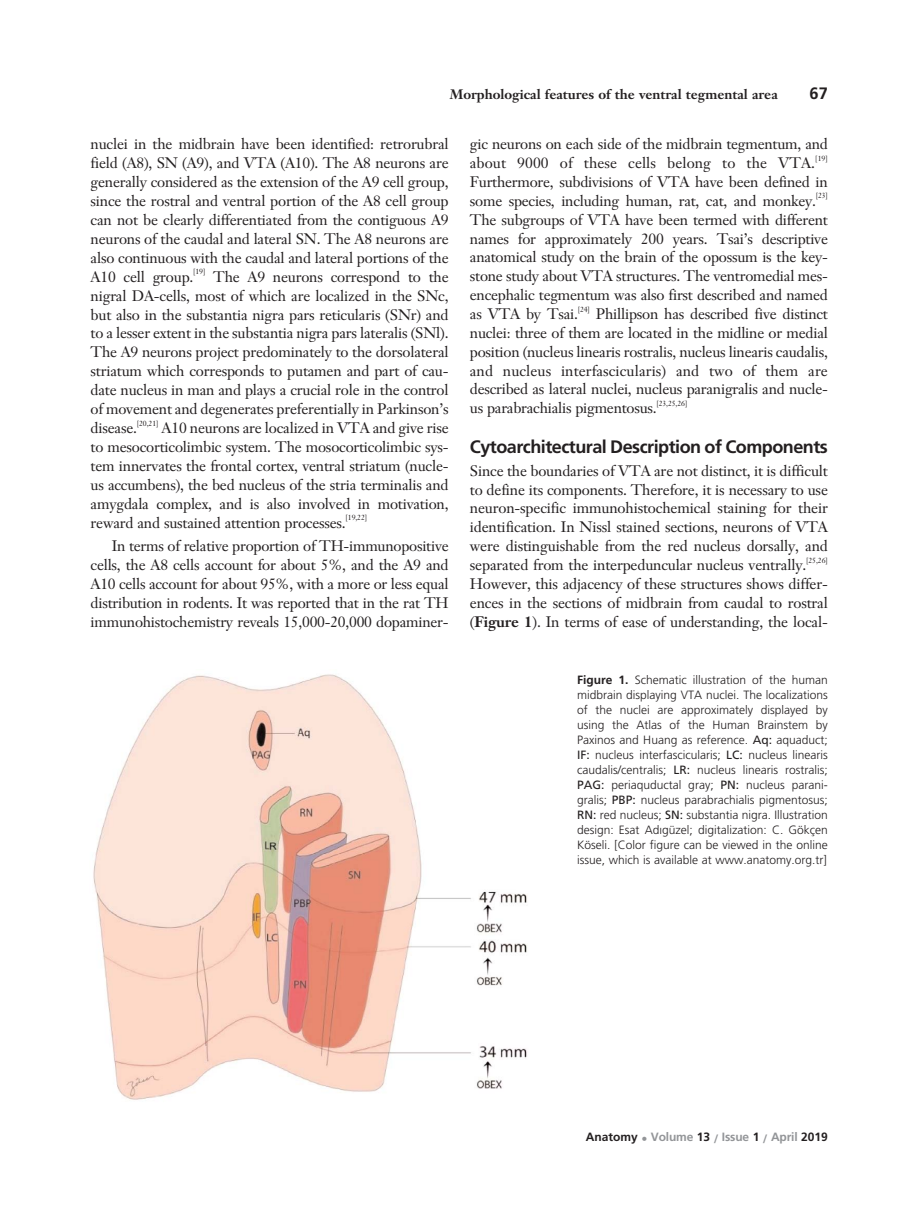
<style>
.page{position:relative;width:919px;height:1217px;background:#fff}
.page>*{position:absolute;margin:0;border:0;box-sizing:border-box;transform-origin:0 0}
.t1{font:700 18px "Frutiger";letter-spacing:-.03em;color:#231f20}
.t2{font:700 16.5px "Frutiger";color:#231f20}
.t3{font:15px/18.9px "Janson Text";letter-spacing:-.015em;color:#231f20;text-align:justify}
.t4{font:700 13.5px "Janson Text";color:#231f20}
.t5{font:300 12px/15px "Frutiger";color:#231f20;text-align:justify}
.t6{font:700 12px "Frutiger";letter-spacing:-.01em;color:#939598}
.t7{font:7.5px "Janson Text";letter-spacing:-.015em;color:#231f20}
.s1{font-weight:700}
.s2{font-weight:400}
.s3{color:#231f20}
</style>
<div class="page">
<img style="left:93px;top:674px;width:434px;height:426px">
<p class="t4" style="left:450px;top:89px;width:329px">Morphological features of the ventral tegmental area</p>
<p class="t2" style="left:809px;top:87px;width:20px">67</p>
<p class="t3" style="left:91px;top:136px;width:359px">nuclei in the midbrain have been identified: retrorubral field (A8), SN (A9), and VTA (A10). The A8 neurons are generally considered as the extension of the A9 cell group, since the rostral and ventral portion of the A8 cell group can not be clearly differentiated from the contiguous A9 neurons of the caudal and lateral SN. The A8 neurons are also continuous with the caudal and lateral portions of the A10 cell group.</p>
<p class="t7" style="left:193px;top:268px;width:14px">[19]</p>
<p class="t3" style="left:91px;top:268px;width:359px;text-indent:123px">The A9 neurons correspond to the nigral DA-cells, most of which are localized in the SNc, but also in the substantia nigra pars reticularis (SNr) and to a lesser extent in the substantia nigra pars lateralis (SNl).<br>The A9 neurons project predominately to the dorsolateral striatum which corresponds to putamen and part of cau&shy;date nucleus in man and plays a crucial role in the control of movement and degenerates preferentially in Parkinson’s disease.</p>
<p class="t7" style="left:137px;top:420px;width:23px">[20,21]</p>
<p class="t3" style="left:91px;top:420px;width:359px;text-indent:71px">A10 neurons are localized in VTA and give rise to mesocorticolimbic system. The mosocorticolimbic sys&shy;tem innervates the frontal cortex, ventral striatum (nucle&shy;us accumbens), the bed nucleus of the stria terminalis and amygdala complex, and is also involved in motivation, reward and sustained attention processes.</p>
<p class="t7" style="left:345px;top:514px;width:23px">[19,22]</p>
<p class="t3" style="left:91px;top:537px;width:359px;text-indent:21px">In terms of relative proportion of TH-immunopositive cells, the A8 cells account for about 5%, and the A9 and A10 cells account for about 95%, with a more or less equal distribution in rodents. It was reported that in the rat TH immunohistochemistry reveals 15,000-20,000 dopaminer-</p>
<p class="t3" style="left:470px;top:136px;width:359px">gic neurons on each side of the midbrain tegmentum, and about 9000 of these cells belong to the VTA.</p>
<p class="t7" style="left:815px;top:155px;width:14px">[19]</p>
<p class="t3" style="left:470px;top:174px;width:359px">Furthermore, subdivisions of VTA have been defined in some species, including human, rat, cat, and monkey.</p>
<p class="t7" style="left:815px;top:193px;width:14px">[23]</p>
<p class="t3" style="left:470px;top:211px;width:359px">The subgroups of VTA have been termed with different names for approximately 200 years. Tsai’s descriptive anatomical study on the brain of the opossum is the key&shy;stone study about VTA structures. The ventromedial mes&shy;encephalic tegmentum was also first described and named as VTA by Tsai.</p>
<p class="t7" style="left:577px;top:306px;width:14px">[24]</p>
<p class="t3" style="left:470px;top:306px;width:359px;text-indent:126px">Phillipson has described five distinct nuclei: three of them are located in the midline or medial position (nucleus linearis rostralis, nucleus linearis caudalis, and nucleus interfascicularis) and two of them are described as lateral nuclei, nucleus paranigralis and nucle&shy;us parabrachialis pigmentosus.</p>
<p class="t7" style="left:656px;top:400px;width:32px">[23,25,26]</p>
<p class="t1" style="left:470px;top:439px;width:359px">Cytoarchitectural Description of Components</p>
<p class="t3" style="left:470px;top:462px;width:359px">Since the boundaries of VTA are not distinct, it is difficult to define its components. Therefore, it is necessary to use neuron-specific immunohistochemical staining for their identification. In Nissl stained sections, neurons of VTA were distinguishable from the red nucleus dorsally, and separated from the interpeduncular nucleus ventrally.</p>
<p class="t7" style="left:806px;top:557px;width:23px">[25,26]</p>
<p class="t3" style="left:470px;top:575px;width:359px">However, this adjacency of these structures shows differ&shy;ences in the sections of midbrain from caudal to rostral (<span class="s1">Figure 1</span>). In terms of ease of understanding, the local-</p>
<p class="t5" style="left:577px;top:673px;width:252px"><span class="s1">Figure 1.</span> Schematic illustration of the human midbrain displaying VTA nuclei. The localizations of the nuclei are approximately displayed by using the Atlas of the Human Brainstem by Paxinos and Huang as reference. <span class="s2">Aq:</span> aquaduct; <span class="s2">IF:</span> nucleus interfascicularis; <span class="s2">LC:</span> nucleus linearis caudalis/centralis; <span class="s2">LR:</span> nucleus linearis rostralis; <span class="s2">PAG:</span> periaquductal gray; <span class="s2">PN:</span> nucleus parani&shy;gralis; <span class="s2">PBP:</span> nucleus parabrachialis pigmentosus; <span class="s2">RN:</span> red nucleus; <span class="s2">SN:</span> substantia nigra. Illustration design: Esat Ad›güzel; digitalization: C. Gökçen Köseli. [Color figure can be viewed in the online issue, which is available at www.anatomy.org.tr]</p>
<p class="t6" style="left:585px;top:1132px;width:244px"><span class="s3">Anatomy</span> • Volume <span class="s3">13</span> / Issue <span class="s3">1</span> / April <span class="s3">2019</span></p>
</div>
